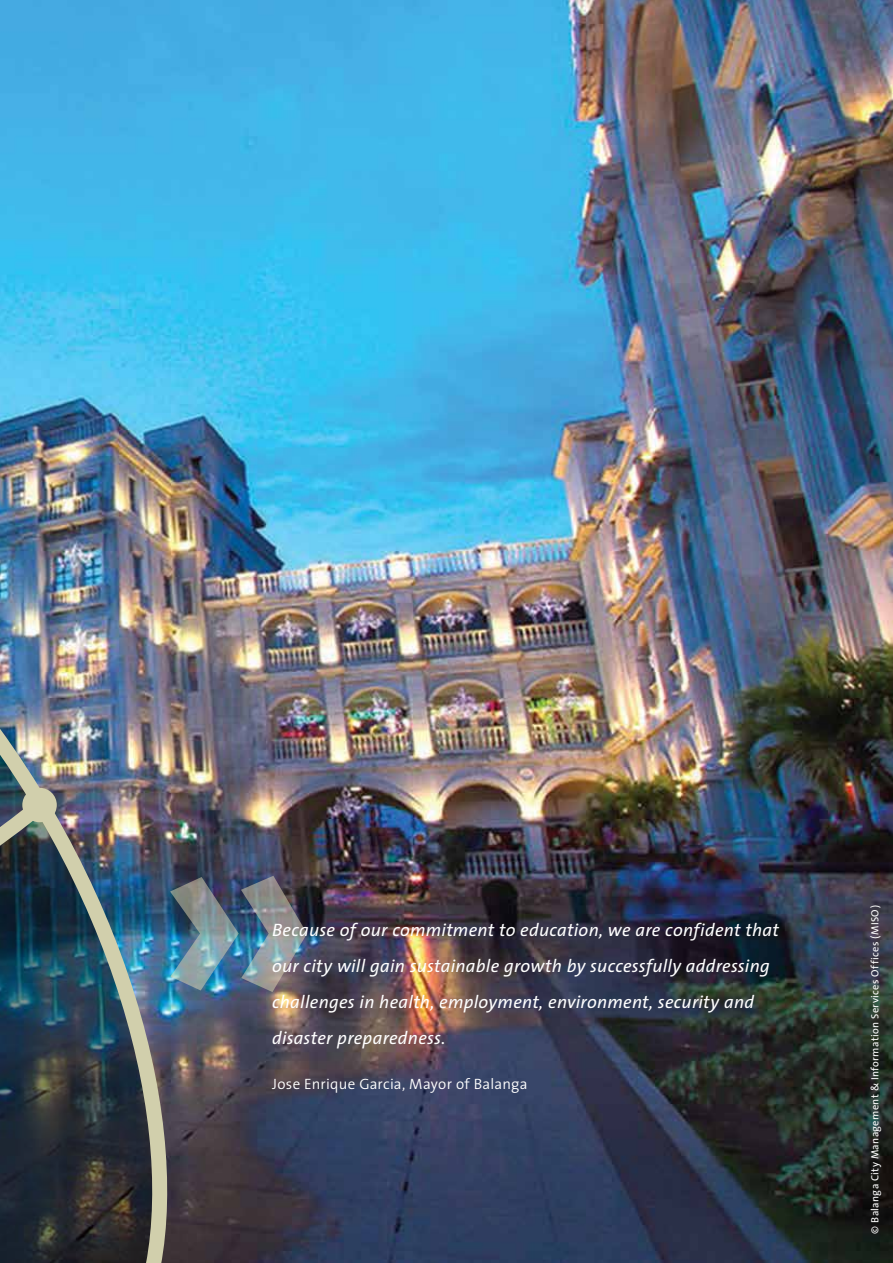
<style>
.page{position:relative;width:893px;height:1263px;background:#fff}
.page>*{position:absolute;margin:0;border:0;box-sizing:border-box;transform-origin:0 0}
.t1{font:298.05px "The Sans Bold Caps";color:#e5dbb8;scale:1.06 1}
.t2{font:italic 18px/36px "The Sans";letter-spacing:.015em;color:#fff}
.t3{font:300 15px "The Sans";letter-spacing:.015em;color:#fff}
.t4{font:10.5px "The Sans";letter-spacing:.035em;color:#fff}
</style>
<div class="page">
<img style="left:68px;top:0;width:825px;height:1263px">
<svg style="left:0;top:0;width:68px;height:297px;background:#40b4e8"></svg>
<img style="left:0;top:297px;width:229px;height:966px">
<div style="left:22px;top:788px;width:35px;height:34px;background:#d1cfac;border-radius:50%"></div>
<h1 class="t1" style="left:152px;top:658px;width:160px">»</h1>
<p class="t2" style="left:272px;top:911px;width:508px">Because of our commitment to education, we are confident that our city will gain sustainable growth by successfully addressing challenges in health, employment, environment, security and disaster preparedness.</p>
<p class="t3" style="left:272px;top:1072px;width:257px">Jose Enrique Garcia, Mayor of Balanga</p>
<p class="t4" style="left:866px;top:1233px;width:330px;rotate:-90deg">© Balanga City Management &amp; Information Services Offices (MISO)</p>
</div>
